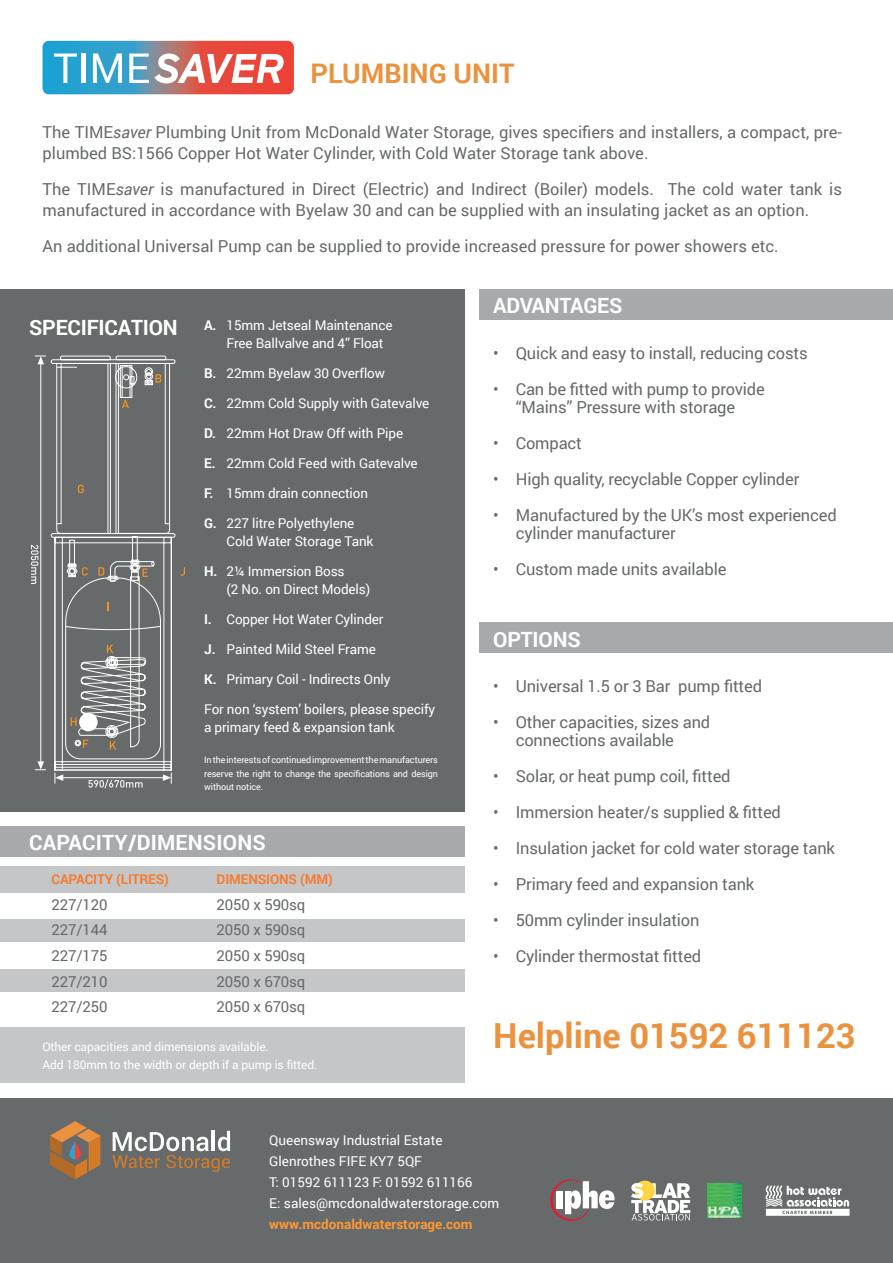
<style>
.page{position:relative;width:893px;height:1263px;background:#fff}
.page>*{position:absolute;margin:0;border:0;box-sizing:border-box;transform-origin:0 0}
.t1{font:700 34.5px "Roboto";color:#eb923e}
.t2{font:700 27px "Roboto";color:#eb923e}
.t3{font:700 21px "Roboto";letter-spacing:-.01em;color:#fff}
.t4{font:700 21px "Roboto";letter-spacing:.01em;color:#fff}
.t5{font:16.5px/18px "Roboto";letter-spacing:-.01em;color:#676a6a}
.t6{font:15px "Roboto";letter-spacing:-.01em;color:#676a6a}
.t7{font:13.5px/18px "Roboto";letter-spacing:-.01em;color:#fff}
.t8{font:700 13.5px "Roboto";letter-spacing:-.01em;color:#f47d30}
.t9{font:700 13.5px "Roboto";color:#fe9833}
.t10{font:12px/18px "Roboto";letter-spacing:-.01em;color:#fff}
.t11{font:9px/13.5px "Roboto";letter-spacing:-.01em;color:#fff;text-align:justify}
.s1{font-style:italic}
.s2{font-weight:700}
</style>
<div class="page">
<div style="left:0;top:866px;width:465px;height:26px;background:#c4c6c8"></div>
<div style="left:0;top:826px;width:465px;height:31px;background:#a7a9ac"></div>
<div style="left:480px;top:289px;width:413px;height:31px;background:#a7a9ac"></div>
<div style="left:480px;top:622px;width:413px;height:31px;background:#a7a9ac"></div>
<div style="left:0;top:919px;width:465px;height:22px;background:#c4c6c8"></div>
<div style="left:0;top:969px;width:465px;height:23px;background:#c4c6c8"></div>
<div style="left:0;top:1027px;width:465px;height:56px;background:#c4c6c8"></div>
<svg style="left:43px;top:41px;width:251px;height:53px"></svg>
<div style="left:0;top:1098px;width:893px;height:165px;background:#676a6a"></div>
<svg style="left:766px;top:1185px;width:83px;height:31px"></svg>
<svg style="left:635px;top:1180px;width:20px;height:20px"></svg>
<svg style="left:631px;top:1183px;width:59px;height:37px"></svg>
<svg style="left:550px;top:1179px;width:65px;height:42px"></svg>
<img style="left:707px;top:1184px;width:34px;height:34px">
<svg style="left:113px;top:1131px;width:117px;height:41px"></svg>
<svg style="left:50px;top:1121px;width:50px;height:58px"></svg>
<svg style="left:69px;top:1142px;width:6px;height:18px"></svg>
<svg style="left:75px;top:1142px;width:6px;height:18px"></svg>
<div style="left:0;top:289px;width:465px;height:523px;background:#676a6a"></div>
<svg style="left:31px;top:355px;width:154px;height:433px"></svg>
<h2 class="t2" style="left:310px;top:54px;width:206px">PLUMBING UNIT</h2>
<p class="t5" style="left:43px;top:121px;width:801px;line-height:21px">The TIME<span class="s1">saver</span> Plumbing Unit from McDonald Water Storage, gives specifiers and installers, a compact, pre&shy;plumbed BS:1566 Copper Hot Water Cylinder, with Cold Water Storage tank above.</p>
<p class="t5" style="left:43px;top:178px;width:801px;line-height:21px">The TIME<span class="s1">saver</span> is manufactured in Direct (Electric) and Indirect (Boiler) models. The cold water tank is manufactured in accordance with Byelaw 30 and can be supplied with an insulating jacket as an option.</p>
<p class="t5" style="left:43px;top:236px;width:738px">An additional Universal Pump can be supplied to provide increased pressure for power showers etc.</p>
<p class="t3" style="left:29px;top:313px;width:150px">SPECIFICATION</p>
<p class="t7" style="left:227px;top:316px;width:167px;text-indent:-23px"><span class="s2">A.</span> 15mm Jetseal Maintenance<br>Free Ballvalve and 4” Float</p>
<p class="t7" style="left:204px;top:364px;width:182px"><span class="s2">B.</span> 22mm Byelaw 30 Overflow</p>
<p class="t7" style="left:204px;top:394px;width:227px"><span class="s2">C.</span> 22mm Cold Supply with Gatevalve</p>
<p class="t7" style="left:204px;top:424px;width:201px"><span class="s2">D.</span> 22mm Hot Draw Off with Pipe</p>
<p class="t7" style="left:204px;top:454px;width:215px"><span class="s2">E.</span> 22mm Cold Feed with Gatevalve</p>
<p class="t7" style="left:204px;top:484px;width:165px"><span class="s2">F.</span> 15mm drain connection</p>
<p class="t7" style="left:227px;top:514px;width:148px;text-indent:-23px"><span class="s2">G.</span> 227 litre Polyethylene<br>Cold Water Storage Tank</p>
<p class="t7" style="left:227px;top:562px;width:145px;text-indent:-23px"><span class="s2">H.</span> 2¼ Immersion Boss<br>(2 No. on Direct Models)</p>
<p class="t7" style="left:204px;top:610px;width:181px"><span class="s2">I.</span> Copper Hot Water Cylinder</p>
<p class="t7" style="left:204px;top:640px;width:173px"><span class="s2">J.</span> Painted Mild Steel Frame</p>
<p class="t7" style="left:204px;top:669px;width:188px"><span class="s2">K.</span> Primary Coil - Indirects Only</p>
<p class="t7" style="left:204px;top:699px;width:233px">For non ‘system’ boilers, please specify a primary feed &amp; expansion tank</p>
<p class="t11" style="left:204px;top:753px;width:235px">In the interests of continued improvement the manufacturers reserve the right to change the specifications and design without notice.</p>
<p class="t4" style="left:29px;top:828px;width:238px">CAPACITY/DIMENSIONS</p>
<p class="t8" style="left:52px;top:870px;width:119px">CAPACITY (LITRES)</p>
<p class="t8" style="left:217px;top:870px;width:118px">DIMENSIONS (MM)</p>
<p class="t6" style="left:52px;top:894px;width:57px">227/120</p>
<p class="t6" style="left:217px;top:894px;width:90px">2050 x 590sq</p>
<p class="t6" style="left:52px;top:920px;width:57px">227/144</p>
<p class="t6" style="left:217px;top:920px;width:90px">2050 x 590sq</p>
<p class="t6" style="left:52px;top:945px;width:57px">227/175</p>
<p class="t6" style="left:217px;top:945px;width:90px">2050 x 590sq</p>
<p class="t6" style="left:52px;top:971px;width:57px">227/210</p>
<p class="t6" style="left:217px;top:971px;width:90px">2050 x 670sq</p>
<p class="t6" style="left:52px;top:996px;width:57px">227/250</p>
<p class="t6" style="left:217px;top:996px;width:90px">2050 x 670sq</p>
<p class="t10" style="left:43px;top:1038px;width:276px">Other capacities and dimensions available.<br>Add 180mm to the width or depth if a pump is fitted.</p>
<p class="t3" style="left:493px;top:291px;width:131px">ADVANTAGES</p>
<p class="t5" style="left:493px;top:343px;width:316px">• Quick and easy to install, reducing costs</p>
<p class="t5" style="left:493px;top:379px;width:273px;text-align:center">• Can be fitted with pump to provide “Mains” Pressure with storage</p>
<p class="t5" style="left:493px;top:433px;width:90px">• Compact</p>
<p class="t5" style="left:493px;top:469px;width:308px">• High quality, recyclable Copper cylinder</p>
<p class="t5" style="left:516px;top:505px;width:322px;text-indent:-23px">• Manufactured by the UK’s most experienced cylinder manufacturer</p>
<p class="t5" style="left:493px;top:559px;width:235px">• Custom made units available</p>
<p class="t3" style="left:493px;top:624px;width:89px">OPTIONS</p>
<p class="t5" style="left:493px;top:676px;width:270px">• Universal 1.5 or 3 Bar pump fitted</p>
<p class="t5" style="left:516px;top:712px;width:196px;text-indent:-23px">• Other capacities, sizes and connections available</p>
<p class="t5" style="left:493px;top:766px;width:239px">• Solar, or heat pump coil, fitted</p>
<p class="t5" style="left:493px;top:802px;width:289px">• Immersion heater/s supplied &amp; fitted</p>
<p class="t5" style="left:493px;top:838px;width:343px">• Insulation jacket for cold water storage tank</p>
<p class="t5" style="left:493px;top:874px;width:263px">• Primary feed and expansion tank</p>
<p class="t5" style="left:493px;top:910px;width:208px">• 50mm cylinder insulation</p>
<p class="t5" style="left:493px;top:946px;width:210px">• Cylinder thermostat fitted</p>
<h1 class="t1" style="left:493px;top:1012px;width:364px">Helpline 01592 611123</h1>
<p class="t7" style="left:269px;top:1129px;width:231px;line-height:21px">Queensway Industrial Estate<br>Glenrothes FIFE KY7 5QF<br>T: 01592 611123 F: 01592 611166<br>E: sales@mcdonaldwaterstorage.com</p>
<p class="t9" style="left:269px;top:1214px;width:205px">www.mcdonaldwaterstorage.com</p>
</div>
